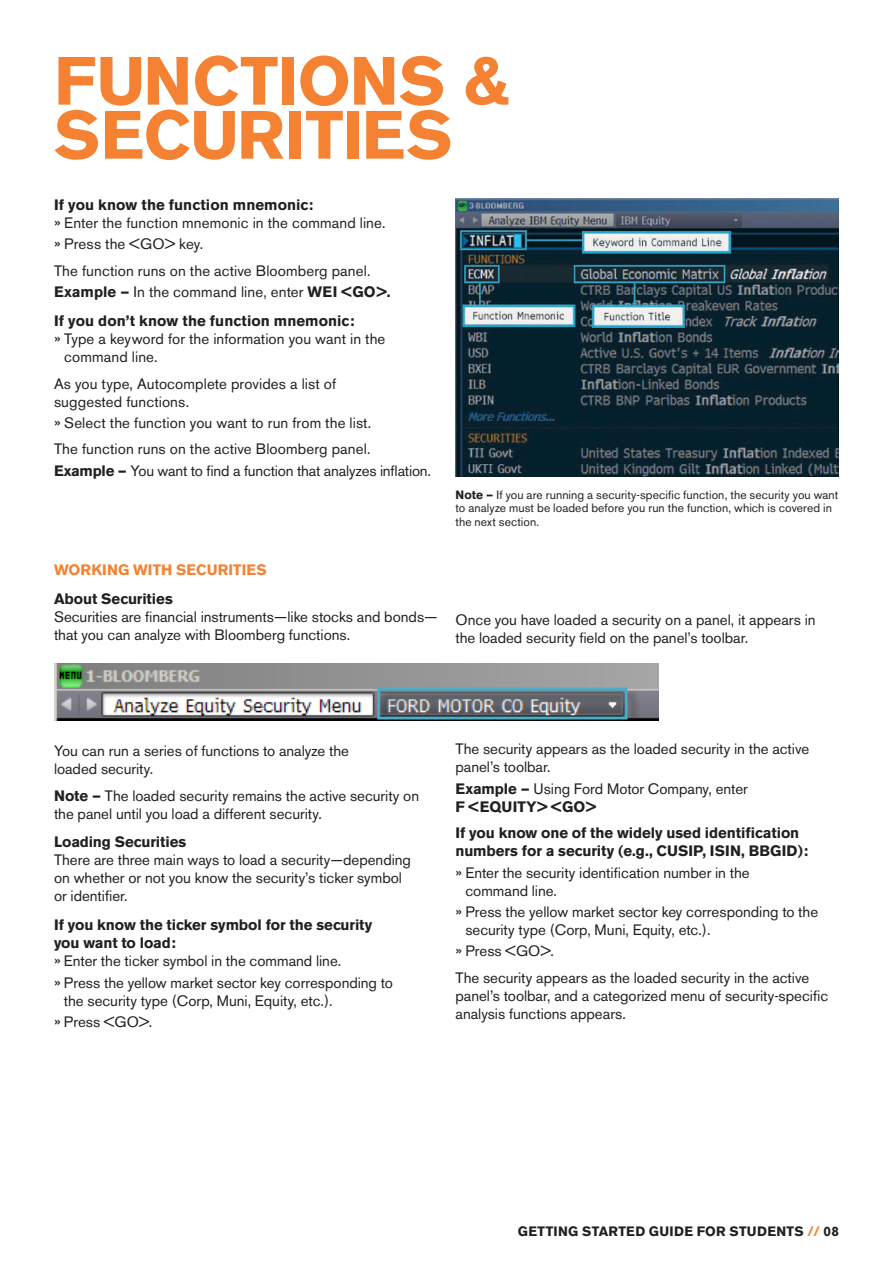
<style>
.page{position:relative;width:893px;height:1263px;background:#fff}
.page>*{position:absolute;margin:0;border:0;box-sizing:border-box;transform-origin:0 0}
.t1{font:700 67.5px/54px "Akzidenz Grotesk BE";letter-spacing:-.005em;color:#f48232}
.t2{font:15px/18px "Akzidenz Grotesk BE";color:#231f20}
.t3{font:700 15px/18px "Akzidenz Grotesk BE";color:#231f20}
.t4{font:700 15px "Akzidenz Grotesk BE";letter-spacing:.01em;color:#f48232}
.t5{font:700 13.5px "Akzidenz Grotesk BE";letter-spacing:.025em;color:#231f20}
.Body_--_Copy{font:12px/13.5px "Akzidenz Grotesk BE";letter-spacing:.005em;color:#231f20}
.s1{font-size:16.5px}
.s2{font-weight:700}
.s3{color:#f48232}
</style>
<div class="page">
<img style="left:455px;top:199px;width:384px;height:278px">
<img style="left:54px;top:664px;width:604px;height:57px">
<p class="t1" style="left:54px;top:55px;width:458px">FUNCTIONS &amp;<br>SECURITIES</p>
<p class="t3" style="left:54px;top:196px;width:261px">If you know the function mnemonic:</p>
<p class="t2" style="left:54px;top:214px;width:333px"><span class="s1">»</span> Enter the function mnemonic in the command line.</p>
<p class="t2" style="left:54px;top:235px;width:151px"><span class="s1">»</span> Press the &lt;GO&gt; key.</p>
<p class="t2" style="left:54px;top:262px;width:318px">The function runs on the active Bloomberg panel.</p>
<p class="t2" style="left:54px;top:283px;width:338px"><span class="s2">Example —</span> In the command line, enter <span class="s2">WEI &lt;GO&gt;.</span></p>
<p class="t3" style="left:54px;top:312px;width:302px">If you don’t know the function mnemonic:</p>
<p class="t2" style="left:64px;top:330px;width:323px;text-indent:-10px"><span class="s1">»</span> Type a keyword for the information you want in the command line.</p>
<p class="t2" style="left:54px;top:374px;width:284px">As you type, Autocomplete provides a list of suggested functions.</p>
<p class="t2" style="left:54px;top:414px;width:319px"><span class="s1">»</span> Select the function you want to run from the list.</p>
<p class="t2" style="left:54px;top:440px;width:318px">The function runs on the active Bloomberg panel.</p>
<p class="t2" style="left:54px;top:461px;width:379px"><span class="s2">Example —</span> You want to find a function that analyzes inflation.</p>
<p class="t4" style="left:54px;top:561px;width:214px">WORKING WITH SECURITIES</p>
<p class="t3" style="left:54px;top:590px;width:120px">About Securities</p>
<p class="t2" style="left:54px;top:608px;width:385px">Securities are financial instruments—like stocks and bonds— that you can analyze with Bloomberg functions.</p>
<p class="Body_--_Copy" style="left:455px;top:488px;width:384px"><span class="s2">Note —</span> If you are running a security-specific function, the security you want to analyze must be loaded before you run the function, which is covered in the next section.</p>
<p class="t2" style="left:455px;top:610px;width:362px">Once you have loaded a security on a panel, it appears in the loaded security field on the panel’s toolbar.</p>
<p class="t2" style="left:54px;top:742px;width:297px">You can run a series of functions to analyze the loaded security.</p>
<p class="t2" style="left:54px;top:786px;width:367px"><span class="s2">Note —</span> The loaded security remains the active security on the panel until you load a different security.</p>
<p class="t3" style="left:54px;top:833px;width:134px">Loading Securities</p>
<p class="t2" style="left:54px;top:851px;width:358px">There are three main ways to load a security–depending on whether or not you know the security’s ticker symbol or identifier.</p>
<p class="t3" style="left:54px;top:916px;width:320px">If you know the ticker symbol for the security you want to load:</p>
<p class="t2" style="left:54px;top:952px;width:289px"><span class="s1">»</span> Enter the ticker symbol in the command line.</p>
<p class="t2" style="left:64px;top:973px;width:331px;text-indent:-10px"><span class="s1">»</span> Press the yellow market sector key corresponding to the security type (Corp, Muni, Equity, etc.).</p>
<p class="t2" style="left:54px;top:1012px;width:100px"><span class="s1">»</span> Press &lt;GO&gt;.</p>
<p class="t2" style="left:455px;top:740px;width:355px">The security appears as the loaded security in the active panel’s toolbar.</p>
<p class="t2" style="left:455px;top:779px;width:294px"><span class="s2">Example —</span> Using Ford Motor Company, enter<br><span class="s2">F &lt;EQUITY&gt; &lt;GO&gt;</span></p>
<p class="t3" style="left:455px;top:824px;width:354px">If you know one of the widely used identification numbers for a security (e.g., CUSIP, ISIN, BBGID):</p>
<p class="t2" style="left:465px;top:863px;width:286px;text-indent:-10px"><span class="s1">»</span> Enter the security identification number in the command line.</p>
<p class="t2" style="left:465px;top:902px;width:354px;text-indent:-10px"><span class="s1">»</span> Press the yellow market sector key corresponding to the security type (Corp, Muni, Equity, etc.).</p>
<p class="t2" style="left:455px;top:942px;width:100px"><span class="s1">»</span> Press &lt;GO&gt;.</p>
<p class="t2" style="left:455px;top:968px;width:374px">The security appears as the loaded security in the active panel’s toolbar, and a categorized menu of security-specific analysis functions appears.</p>
<p class="t5" style="left:518px;top:1223px;width:322px">GETTING STARTED GUIDE FOR STUDENTS <span class="s3">//</span> 08</p>
</div>
